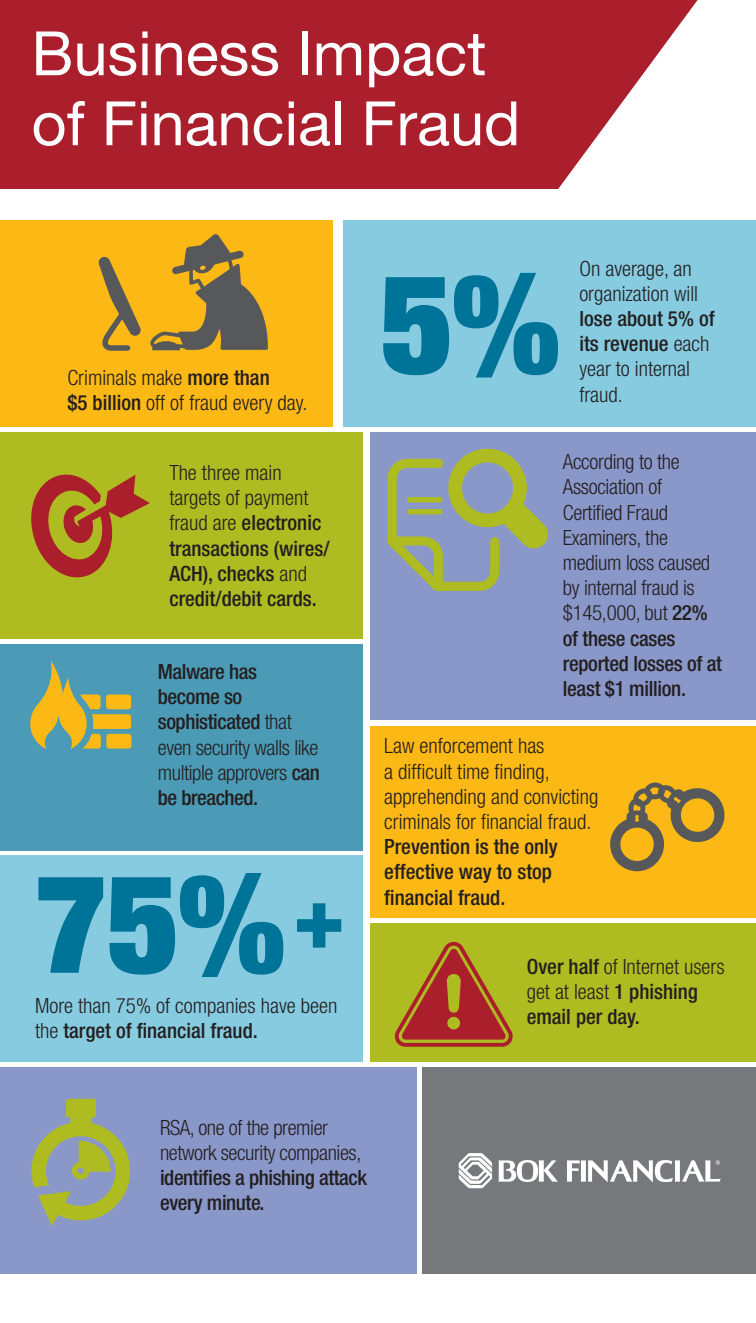
<style>
.page{position:relative;width:756px;height:1323px;background:#fff}
.page>*{position:absolute;margin:0;border:0;box-sizing:border-box;transform-origin:0 0}
.t1{font:900 condensed 138.42px "Helvetica Neue LT Std";color:#007398}
.t2{font:900 condensed 137.55px "Helvetica Neue LT Std";color:#007398}
.t3{font:900 condensed 87.5px "Helvetica Neue LT Std";color:#007398}
.t4{font:61.25px "Helvetica Neue LT Std";color:#fff}
.t5{font:300 condensed 21px/25.2px "Helvetica Neue LT Std";color:#231f20}
.t6{font:500 condensed 21px/25.2px "Helvetica Neue LT Std";color:#231f20}
.t7{font:500 condensed 21px/25.2px "Helvetica Neue LT Std";letter-spacing:-.02em;color:#231f20}
.t8{font:300 condensed 21px/25.2px "Helvetica Neue LT Std";letter-spacing:-.02em;color:#231f20}
.s1{font-weight:500}
.s2{font-weight:300}
</style>
<div class="page">
<div style="left:343px;top:220px;width:413px;height:207px;background:#87cbe1"></div>
<svg style="left:0;top:0;width:698px;height:189px;background:#b33441"></svg>
<div style="left:0;top:432px;width:362px;height:207px;background:#aebc21"></div>
<div style="left:370px;top:432px;width:386px;height:287px;background:#8a97c9"></div>
<div style="left:0;top:644px;width:362px;height:206px;background:#4c9bb6"></div>
<div style="left:370px;top:726px;width:386px;height:191px;background:#fcb814"></div>
<div style="left:0;top:856px;width:362px;height:206px;background:#87cbe1"></div>
<div style="left:370px;top:924px;width:386px;height:138px;background:#aebc21"></div>
<div style="left:0;top:1067px;width:417px;height:207px;background:#8a97c9"></div>
<div style="left:0;top:220px;width:333px;height:207px;background:#fcb814"></div>
<svg style="left:610px;top:782px;width:115px;height:89px"></svg>
<svg style="left:30px;top:660px;width:101px;height:89px"></svg>
<svg style="left:394px;top:942px;width:119px;height:105px"></svg>
<svg style="left:31px;top:1099px;width:100px;height:127px"></svg>
<div style="left:422px;top:1067px;width:334px;height:207px;background:#76787b"></div>
<svg style="left:498px;top:1160px;width:60px;height:22px"></svg>
<svg style="left:567px;top:1160px;width:154px;height:22px"></svg>
<svg style="left:459px;top:1153px;width:33px;height:35px"></svg>
<svg style="left:150px;top:234px;width:118px;height:116px"></svg>
<svg style="left:98px;top:256px;width:43px;height:95px"></svg>
<svg style="left:31px;top:474px;width:119px;height:104px"></svg>
<svg style="left:388px;top:449px;width:160px;height:142px"></svg>
<p class="t4" style="left:32px;top:17px;width:456px">Business Impact</p>
<p class="t4" style="left:32px;top:87px;width:490px">of Financial Fraud</p>
<p class="t5" style="left:67px;top:365px;width:204px">Criminals make <span class="s1">more than</span></p>
<p class="t5" style="left:67px;top:390px;width:242px"><span class="s1">$5 billion</span> off of fraud every day.</p>
<p class="t1" style="left:380px;top:235px;width:181px">5%</p>
<p class="t5" style="left:579px;top:255px;width:137px">On average, an organization will <span class="s1">lose about 5% of its revenue</span> each year to internal</p>
<p class="t5" style="left:579px;top:381px;width:45px">fraud.</p>
<p class="t6" style="left:169px;top:460px;width:162px"><span class="s2">The three main targets of payment fraud are</span> electronic transactions (wires/<br>ACH), checks <span class="s2">and </span>credit/debit cards.</p>
<p class="t5" style="left:563px;top:449px;width:161px">According to the<br>Association of<br>Certified Fraud<br>Examiners, the medium loss caused by internal fraud is $145,000, but <span class="s1">22% of these cases reported losses of at least $1 million.</span></p>
<p class="t7" style="left:158px;top:659px;width:164px">Malware has become so sophisticated <span class="s2">that even security walls like multiple approvers</span> can be breached.</p>
<p class="t5" style="left:384px;top:733px;width:216px">Law enforcement has<br>a difficult time finding, apprehending and convicting criminals for financial fraud.<br><span class="s1">Prevention is the only effective way to stop financial fraud.</span></p>
<p class="t2" style="left:35px;top:836px;width:252px">75%</p>
<p class="t3" style="left:293px;top:860px;width:54px">+</p>
<p class="t6" style="left:527px;top:954px;width:199px">Over half <span class="s2">of Internet users get at least</span> 1 phishing email per day.</p>
<p class="t5" style="left:35px;top:993px;width:304px">More than 75% of companies have been the <span class="s1">target of financial fraud.</span></p>
<p class="t8" style="left:160px;top:1115px;width:208px">RSA, one of the premier network security companies, <span class="s1">identifies a phishing attack every minute.</span></p>
</div>
